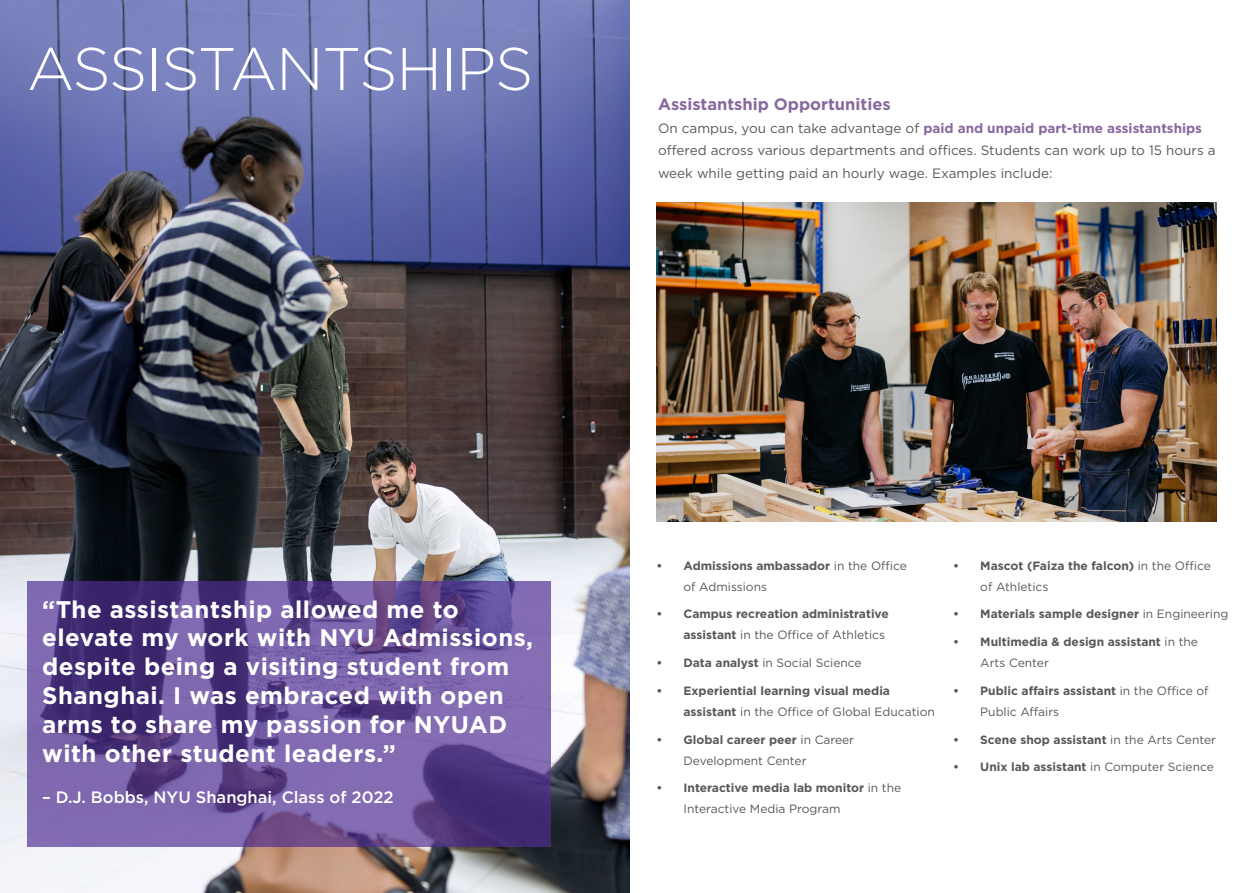
<style>
.page{position:relative;width:1259px;height:893px;background:#fff}
.page>*{position:absolute;margin:0;border:0;box-sizing:border-box;transform-origin:0 0}
.t1{font:300 60px "Gotham";letter-spacing:-.02em;color:#fff}
.t2{font:700 24px/28.8px "Gotham";letter-spacing:.02em;color:#fff}
.t3{font:500 16.5px "Gotham";color:#fff}
.t4{font:700 16.5px "Gotham";color:#88699e}
.t5{font:13.5px/22.5px "Gotham";color:#57585a}
.t6{font:700 12px/21px "Gotham";color:#57585a}
.t7{font:12px/21px "Gotham";color:#57585a}
.s1{font-weight:700;color:#88699e}
.s2{font-weight:700}
.s3{font-weight:400}
</style>
<div class="page">
<img style="left:656px;top:202px;width:561px;height:319px">
<img style="left:0;top:0;width:629px;height:893px">
<svg style="left:27px;top:581px;width:523px;height:265px"></svg>
<p class="t1" style="left:27px;top:31px;width:508px">ASSISTANTSHIPS</p>
<p class="t4" style="left:658px;top:93px;width:234px">Assistantship Opportunities</p>
<p class="t5" style="left:658px;top:116px;width:559px">On campus, you can take advantage of <span class="s1">paid and unpaid part-time assistantships </span>offered across various departments and offices. Students can work up to 15 hours a week while getting paid an hourly wage. Examples include:</p>
<p class="t2" style="left:42px;top:594px;width:492px">“The assistantship allowed me to elevate my work with NYU Admissions, despite being a visiting student from Shanghai. I was embraced with open arms to share my passion for NYUAD with other student leaders.”</p>
<p class="t3" style="left:42px;top:786px;width:353px">– D.J. Bobbs, NYU Shanghai, Class of 2022</p>
<p class="t7" style="left:683px;top:555px;width:225px;text-indent:-27px"><span class="s2">• Admissions ambassador</span> in the Office of Admissions</p>
<p class="t6" style="left:683px;top:604px;width:207px;text-indent:-27px">• Campus recreation administrative assistant <span class="s3">in the Office of Athletics</span></p>
<p class="t7" style="left:656px;top:652px;width:207px"><span class="s2">• Data analyst</span> in Social Science</p>
<p class="t6" style="left:683px;top:680px;width:253px;text-indent:-27px">• Experiential learning visual media assistant <span class="s3">in the Office of Global Education</span></p>
<p class="t7" style="left:683px;top:729px;width:172px;text-indent:-27px"><span class="s2">• Global career peer</span> in Career<br>Development Center</p>
<p class="t7" style="left:683px;top:777px;width:219px;text-indent:-27px"><span class="s2">• Interactive media lab monitor</span> in the<br>Interactive Media Program</p>
<p class="t6" style="left:980px;top:555px;width:232px;text-indent:-27px">• Mascot (Faiza the falcon) <span class="s3">in the Office of Athletics</span></p>
<p class="t6" style="left:953px;top:604px;width:277px">• Materials sample designer <span class="s3">in Engineering</span></p>
<p class="t6" style="left:980px;top:631px;width:219px;text-indent:-27px">• Multimedia &amp; design assistant <span class="s3">in the<br>Arts Center</span></p>
<p class="t7" style="left:980px;top:680px;width:230px;text-indent:-27px"><span class="s2">• Public affairs assistant</span> in the Office of<br>Public Affairs</p>
<p class="t6" style="left:953px;top:729px;width:264px">• Scene shop assistant <span class="s3">in the Arts Center</span></p>
<p class="t6" style="left:953px;top:757px;width:262px">• Unix lab assistant <span class="s3">in Computer Science</span></p>
</div>
